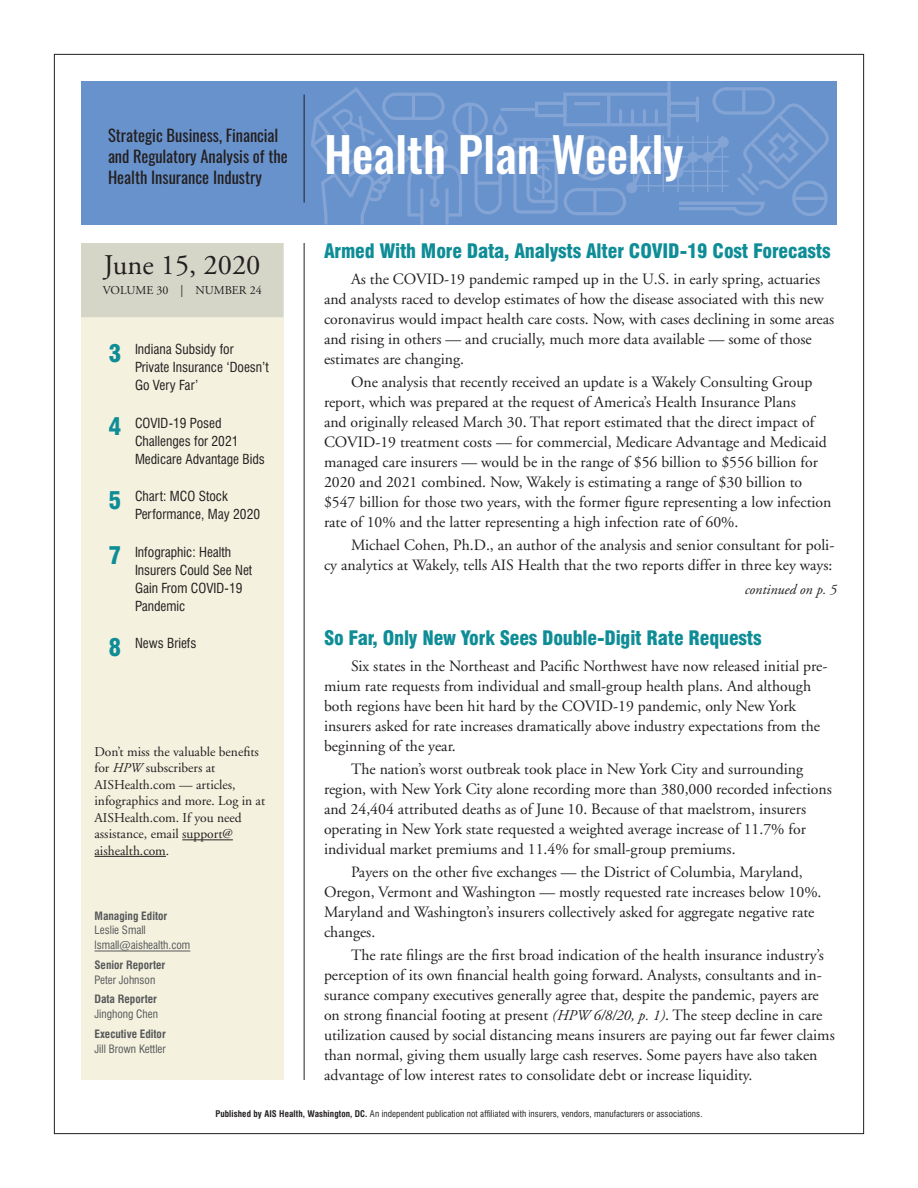
<style>
.page{position:relative;width:918px;height:1188px;background:#fff}
.page>*{position:absolute;margin:0;border:0;box-sizing:border-box;transform-origin:0 0}
.t1{font:500 48px "Oswald";color:#fff}
.t2{font:28.5px "Adobe Garamond";color:#231f20}
.t3{font:900 condensed 19.5px "Swiss 721 BT";letter-spacing:-.01em;color:#0f8d97}
.t4{font:16.5px/21px "Oswald";color:#231f20}
.t5{font:15.75px/20px "Adobe Garamond";color:#231f20}
.t6{font:italic 14.25px "Adobe Garamond";color:#231f20}
.t7{font:condensed 13.5px/18px "Swiss 721 BT";color:#231f20}
.t8{font:13.5px/16.5px "Adobe Garamond";color:#231f20}
.t9{font:12px "Adobe Garamond";color:#231f20}
.t10{font:condensed 11.25px/15px "Swiss 721 BT";color:#57585a}
.t11{font:700 condensed 11.25px "Swiss 721 BT";color:#57585a}
.t12{font:condensed 9px "Swiss 721 BT";letter-spacing:.01em;color:#231f20}
.s1{font-weight:900;font-size:24px;color:#0f8d97}
.s2{font-style:italic;font-size:15px}
.s3{font-style:italic}
.s4{font-weight:700}
</style>
<div class="page">
<hr style="left:304px;top:243px;width:1px;height:837px;background:#231f20">
<div style="left:81px;top:81px;width:756px;height:144px;background:#6892cc"></div>
<div style="left:564px;top:188px;width:62px;height:27px;border:3px solid #83a4d5;border-radius:12px"></div>
<div style="left:474px;top:152px;width:28px;height:62px;border:3px solid #83a4d5;border-radius:12px"></div>
<svg style="left:476px;top:181px;width:15px;height:4px"></svg>
<div style="left:712px;top:87px;width:63px;height:28px;border:3px solid #83a4d5;border-radius:12px"></div>
<hr style="left:742px;top:88px;width:3px;height:25px;background:#83a4d5">
<div style="left:452px;top:102px;width:36px;height:36px;border:3px solid #83a4d5;border-radius:50%"></div>
<hr style="left:469px;top:104px;width:3px;height:32px;background:#83a4d5">
<hr style="left:667px;top:83px;width:4px;height:53px;background:#83a4d5">
<hr style="left:696px;top:98px;width:3px;height:23px;background:#83a4d5">
<hr style="left:607px;top:96px;width:3px;height:26px;background:#83a4d5">
<hr style="left:502px;top:108px;width:32px;height:3px;background:#83a4d5">
<div style="left:535px;top:102px;width:32px;height:15px;border:3px solid #83a4d5"></div>
<div style="left:563px;top:93px;width:108px;height:33px;border:3px solid #83a4d5"></div>
<svg style="left:491px;top:111px;width:131px;height:104px"></svg>
<hr style="left:575px;top:102px;width:24px;height:3px;background:#83a4d5">
<svg style="left:311px;top:87px;width:153px;height:138px"></svg>
<hr style="left:433px;top:178px;width:3px;height:21px;background:#83a4d5">
<div style="left:430px;top:197px;width:10px;height:10px;border:3px solid #83a4d5;border-radius:50%"></div>
<hr style="left:445px;top:188px;width:4px;height:37px;background:#7b9fd2">
<div style="left:434px;top:131px;width:12px;height:13px;background:#6892cc;border-radius:50%"></div>
<div style="left:432px;top:130px;width:16px;height:16px;border:3px solid #83a4d5;border-radius:50%"></div>
<hr style="left:627px;top:142px;width:102px;height:1px;background:#83a4d5">
<hr style="left:627px;top:156px;width:102px;height:2px;background:#83a4d5">
<hr style="left:627px;top:171px;width:102px;height:1px;background:#83a4d5">
<div style="left:626px;top:182px;width:11px;height:11px;border:2px solid #83a4d5;border-radius:50%"></div>
<svg style="left:629px;top:100px;width:200px;height:116px"></svg>
<hr style="left:693px;top:155px;width:15px;height:3px;background:#83a4d5">
<hr style="left:648px;top:155px;width:14px;height:3px;background:#83a4d5">
<hr style="left:304px;top:95px;width:1px;height:108px;background:#231f20">
<div style="left:81px;top:243px;width:203px;height:837px;background:#f4f2df"></div>
<div style="left:81px;top:243px;width:203px;height:74px;background:#d5d5c8"></div>
<hr style="left:182px;top:840px;width:51px;height:1px;background:#231f20">
<hr style="left:94px;top:856px;width:72px;height:1px;background:#231f20">
<hr style="left:94px;top:951px;width:96px;height:1px;background:#57585a">
<p class="t4" style="left:108px;top:123px;width:181px">Strategic Business, Financial and Regulatory Analysis of the<br>Health Insurance Industry</p>
<h1 class="t1" style="left:324px;top:130px;width:361px">Health Plan Weekly</h1>
<p class="t3" style="left:324px;top:239px;width:508px">Armed With More Data, Analysts Alter COVID-19 Cost Forecasts</p>
<p class="t5" style="left:324px;top:269px;width:512px;text-indent:27px">As the COVID-19 pandemic ramped up in the U.S. in early spring, actuaries and analysts raced to develop estimates of how the disease associated with this new coronavirus would impact health care costs. Now, with cases declining in some areas and rising in others — and crucially, much more data available — some of those estimates are changing.</p>
<p class="t5" style="left:324px;top:372px;width:509px;text-indent:27px">One analysis that recently received an update is a Wakely Consulting Group report, which was prepared at the request of America’s Health Insurance Plans<br>and originally released March 30. That report estimated that the direct impact of COVID-19 treatment costs — for commercial, Medicare Advantage and Medicaid managed care insurers — would be in the range of $56 billion to $556 billion for 2020 and 2021 combined. Now, Wakely is estimating a range of $30 billion to $547 billion for those two years, with the former figure representing a low infection rate of 10% and the latter representing a high infection rate of 60%.</p>
<p class="t5" style="left:324px;top:536px;width:512px;text-align:right">Michael Cohen, Ph.D., an author of the analysis and senior consultant for poli-<br>cy analytics at Wakely, tells AIS Health that the two reports differ in three key ways:</p>
<p class="t6" style="left:745px;top:582px;width:94px">continued on p. 5</p>
<h2 class="t2" style="left:104px;top:249px;width:158px">June 15, 2020</h2>
<p class="t9" style="left:103px;top:284px;width:160px">VOLUME 30 | NUMBER 24</p>
<p class="t7" style="left:135px;top:340px;width:135px;text-indent:-26px"><span class="s1">3</span> Indiana Subsidy for<br>Private Insurance ‘Doesn’t<br>Go Very Far’</p>
<p class="t7" style="left:135px;top:414px;width:131px;text-indent:-26px"><span class="s1">4</span> COVID-19 Posed<br>Challenges for 2021<br>Medicare Advantage Bids</p>
<p class="t7" style="left:135px;top:487px;width:127px;text-indent:-26px"><span class="s1">5</span> Chart: MCO Stock<br>Performance, May 2020</p>
<p class="t7" style="left:135px;top:543px;width:119px;text-indent:-26px"><span class="s1">7</span> Infographic: Health<br>Insurers Could See Net<br>Gain From COVID-19<br>Pandemic</p>
<p class="t7" style="left:109px;top:634px;width:89px"><span class="s1">8</span> News Briefs</p>
<p class="t3" style="left:324px;top:626px;width:439px">So Far, Only New York Sees Double-Digit Rate Requests</p>
<p class="t5" style="left:324px;top:656px;width:505px;text-indent:27px">Six states in the Northeast and Pacific Northwest have now released initial pre&shy;mium rate requests from individual and small-group health plans. And although both regions have been hit hard by the COVID-19 pandemic, only New York insurers asked for rate increases dramatically above industry expectations from the beginning of the year.</p>
<p class="t5" style="left:324px;top:759px;width:510px;text-indent:27px">The nation’s worst outbreak took place in New York City and surrounding region, with New York City alone recording more than 380,000 recorded infections and 24,404 attributed deaths as of June 10. Because of that maelstrom, insurers operating in New York state requested a weighted average increase of 11.7% for individual market premiums and 11.4% for small-group premiums.</p>
<p class="t5" style="left:324px;top:862px;width:499px;text-indent:27px">Payers on the other five exchanges — the District of Columbia, Maryland, Oregon, Vermont and Washington — mostly requested rate increases below 10%.<br>Maryland and Washington’s insurers collectively asked for aggregate negative rate changes.</p>
<p class="t5" style="left:324px;top:945px;width:512px;text-indent:27px">The rate filings are the first broad indication of the health insurance industry’s perception of its own financial health going forward. Analysts, consultants and in&shy;surance company executives generally agree that, despite the pandemic, payers are on strong financial footing at present <span class="s2">(HPW 6/8/20, p. 1)</span>. The steep decline in care utilization caused by social distancing means insurers are paying out far fewer claims than normal, giving them usually large cash reserves. Some payers have also taken advantage of low interest rates to consolidate debt or increase liquidity.</p>
<p class="t8" style="left:94px;top:744px;width:172px">Don’t miss the valuable benefits for <span class="s3">HPW</span> subscribers at<br>AISHealth.com — articles, infographics and more. Log in at<br>AISHealth.com. If you need assistance, email support@ aishealth.com.</p>
<p class="t11" style="left:94px;top:909px;width:74px">Managing Editor</p>
<p class="t10" style="left:94px;top:923px;width:97px">Leslie Small lsmall@aishealth.com</p>
<p class="t11" style="left:94px;top:958px;width:72px">Senior Reporter</p>
<p class="t10" style="left:94px;top:972px;width:62px">Peter Johnson</p>
<p class="t11" style="left:94px;top:993px;width:64px">Data Reporter</p>
<p class="t10" style="left:94px;top:1007px;width:65px">Jinghong Chen</p>
<p class="t11" style="left:94px;top:1027px;width:73px">Executive Editor</p>
<p class="t10" style="left:94px;top:1041px;width:73px">Jill Brown Kettler</p>
<p class="t12" style="left:215px;top:1108px;width:489px"><span class="s4">Published by AIS Health, Washington, DC.</span> An independent publication not affiliated with insurers, vendors, manufacturers or associations.</p>
</div>
